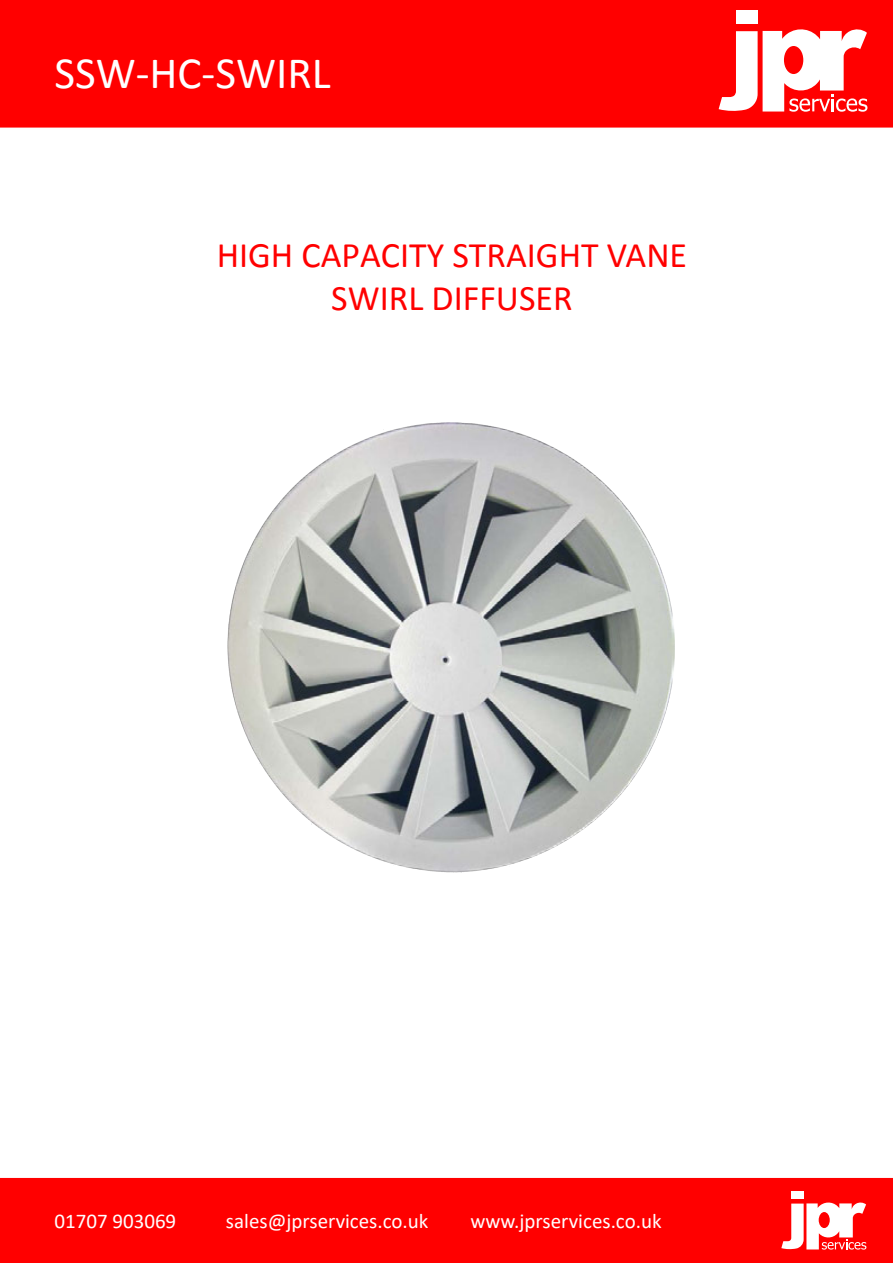
<style>
.page{position:relative;width:893px;height:1263px;background:#fff}
.page>*{position:absolute;margin:0;border:0;box-sizing:border-box;transform-origin:0 0}
.t1{font:45px "Calibri";color:#fff}
.t2{font:36px/43.2px "Calibri";color:#f00;text-align:center}
.t3{font:21px "Calibri";color:#fff}
</style>
<div class="page">
<div style="left:1px;top:1px;width:891px;height:126px;background:#f00"></div>
<div style="left:0;top:0;width:893px;height:128px;border:2px solid #f00"></div>
<div style="left:736px;top:10px;width:22px;height:13px;background:#fff"></div>
<svg style="left:719px;top:29px;width:148px;height:83px"></svg>
<div style="left:784px;top:46px;width:19px;height:28px;background:#f00;border-radius:50%"></div>
<div style="left:1px;top:1179px;width:891px;height:83px;background:#f00"></div>
<div style="left:0;top:1178px;width:893px;height:85px;border:2px solid #f00"></div>
<div style="left:791px;top:1191px;width:13px;height:8px;background:#fff"></div>
<svg style="left:781px;top:1202px;width:85px;height:47px"></svg>
<div style="left:819px;top:1212px;width:11px;height:16px;background:#f00;border-radius:50%"></div>
<img style="left:227px;top:423px;width:447px;height:450px">
<p class="t1" style="left:54px;top:42px;width:278px">SSW-HC-SWIRL</p>
<p class="t2" style="left:217px;top:234px;width:472px">HIGH CAPACITY STRAIGHT VANE<br>SWIRL DIFFUSER</p>
<p class="t3" style="left:54px;top:1206px;width:123px">01707 903069</p>
<p class="t3" style="left:226px;top:1206px;width:204px">sales@jprservices.co.uk</p>
<p class="t3" style="left:470px;top:1206px;width:193px">www.jprservices.co.uk</p>
</div>
